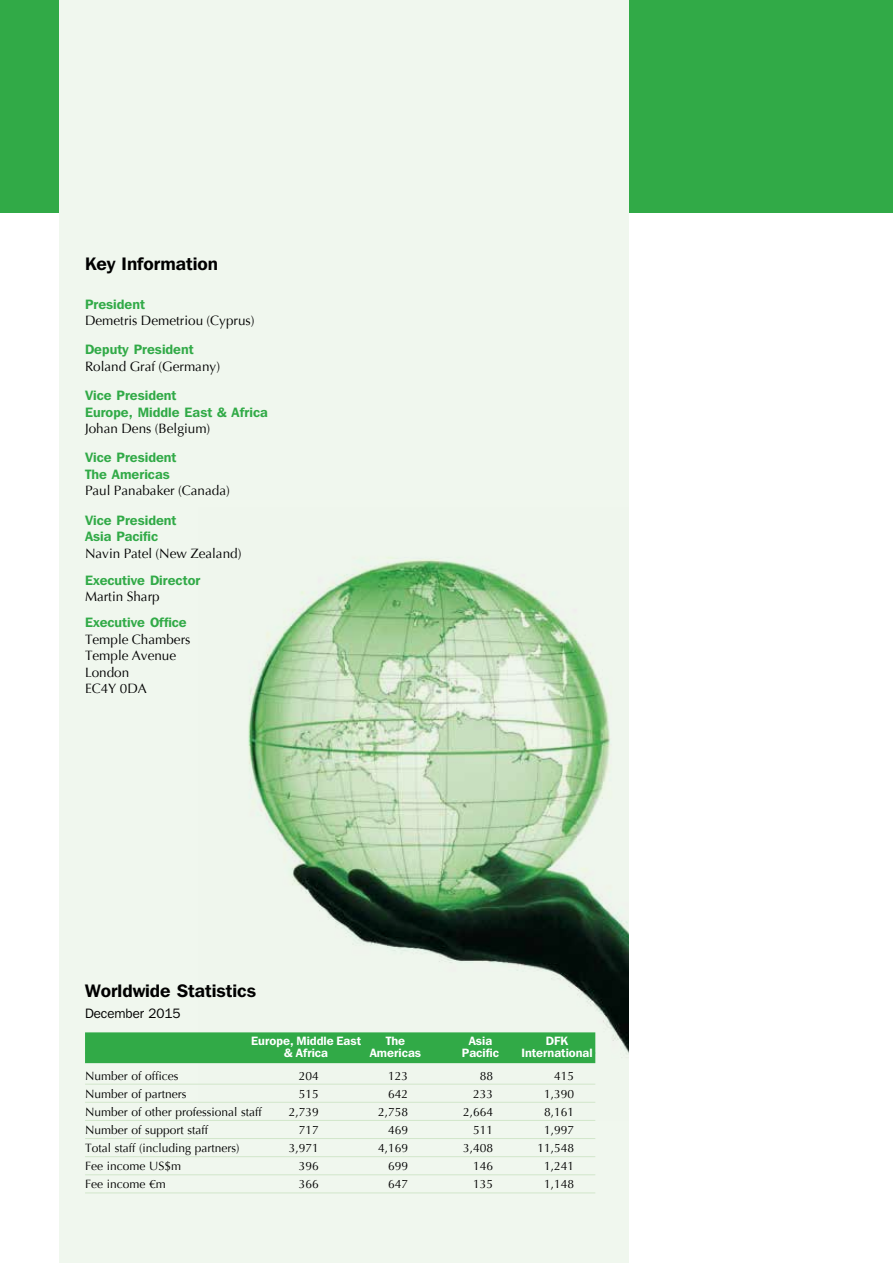
<style>
.page{position:relative;width:893px;height:1263px;background:#fff}
.page>*{position:absolute;margin:0;border:0;box-sizing:border-box;transform-origin:0 0}
.t1{font:600 18px "Franklin Gothic IT Cby BT";color:#000}
.t2{font:13.5px/16.5px "Optima";color:#000}
.t3{font:600 13.5px/16.5px "Franklin Gothic IT Cby BT";color:#31aa47}
.t4{font:13.5px "Franklin Gothic IT Cby BT";color:#000}
.t5{font:12px "Optima";color:#000}
.t6{font:600 12px "Franklin Gothic IT Cby BT";color:#fff}
</style>
<div class="page">
<div style="left:0;top:0;width:893px;height:213px;background:#31aa47"></div>
<div style="left:60px;top:0;width:569px;height:1263px;background:#f0f7ee"></div>
<img style="left:198px;top:557px;width:431px;height:564px">
<div style="left:85px;top:1032px;width:510px;height:21px;background:#31aa47"></div>
<div style="left:85px;top:1053px;width:510px;height:10px;background:#31aa47"></div>
<hr style="left:85px;top:1084px;width:510px;height:1px;background:#d1e6ca">
<hr style="left:85px;top:1102px;width:510px;height:1px;background:#d1e6ca">
<hr style="left:85px;top:1120px;width:510px;height:1px;background:#d1e6ca">
<hr style="left:85px;top:1138px;width:510px;height:1px;background:#d1e6ca">
<hr style="left:85px;top:1156px;width:510px;height:1px;background:#d1e6ca">
<hr style="left:85px;top:1174px;width:510px;height:1px;background:#d1e6ca">
<hr style="left:85px;top:1192px;width:510px;height:1px;background:#d1e6ca">
<h1 class="t1" style="left:85px;top:252px;width:135px">Key Information</h1>
<p class="t3" style="left:85px;top:295px;width:61px">President</p>
<p class="t2" style="left:85px;top:312px;width:171px">Demetris Demetriou (Cyprus)</p>
<p class="t3" style="left:85px;top:341px;width:110px">Deputy President</p>
<p class="t2" style="left:85px;top:358px;width:137px">Roland Graf (Germany)</p>
<p class="t3" style="left:85px;top:387px;width:184px">Vice President<br>Europe, Middle East &amp; Africa</p>
<p class="t2" style="left:85px;top:420px;width:127px">Johan Dens (Belgium)</p>
<p class="t3" style="left:85px;top:449px;width:93px">Vice President<br>The Americas</p>
<p class="t2" style="left:85px;top:483px;width:146px">Paul Panabaker (Canada)</p>
<p class="t3" style="left:85px;top:511px;width:93px">Vice President<br>Asia Pacific</p>
<p class="t2" style="left:85px;top:545px;width:158px">Navin Patel (New Zealand)</p>
<p class="t3" style="left:85px;top:571px;width:117px">Executive Director</p>
<p class="t2" style="left:85px;top:588px;width:76px">Martin Sharp</p>
<p class="t3" style="left:85px;top:614px;width:103px">Executive Office</p>
<p class="t2" style="left:85px;top:631px;width:107px">Temple Chambers<br>Temple Avenue<br>London<br>EC4Y 0DA</p>
<h1 class="t1" style="left:85px;top:979px;width:173px">Worldwide Statistics</h1>
<p class="t4" style="left:85px;top:1005px;width:97px">December 2015</p>
<p class="t6" style="left:251px;top:1033px;width:111px">Europe, Middle East</p>
<p class="t6" style="left:386px;top:1033px;width:21px">The</p>
<p class="t6" style="left:469px;top:1033px;width:25px">Asia</p>
<p class="t6" style="left:546px;top:1033px;width:24px">DFK</p>
<p class="t6" style="left:284px;top:1045px;width:45px">&amp; Africa</p>
<p class="t6" style="left:370px;top:1045px;width:53px">Americas</p>
<p class="t6" style="left:462px;top:1045px;width:39px">Pacific</p>
<p class="t6" style="left:521px;top:1045px;width:73px">International</p>
<p class="t5" style="left:85px;top:1068px;width:95px">Number of offices</p>
<p class="t5" style="left:299px;top:1068px;width:22px">204</p>
<p class="t5" style="left:388px;top:1068px;width:22px">123</p>
<p class="t5" style="left:480px;top:1068px;width:15px">88</p>
<p class="t5" style="left:554px;top:1068px;width:22px">415</p>
<p class="t5" style="left:85px;top:1086px;width:103px">Number of partners</p>
<p class="t5" style="left:299px;top:1086px;width:22px">515</p>
<p class="t5" style="left:388px;top:1086px;width:22px">642</p>
<p class="t5" style="left:473px;top:1086px;width:22px">233</p>
<p class="t5" style="left:544px;top:1086px;width:32px">1,390</p>
<p class="t5" style="left:85px;top:1105px;width:178px">Number of other professional staff</p>
<p class="t5" style="left:289px;top:1105px;width:32px">2,739</p>
<p class="t5" style="left:378px;top:1105px;width:32px">2,758</p>
<p class="t5" style="left:463px;top:1105px;width:32px">2,664</p>
<p class="t5" style="left:544px;top:1105px;width:32px">8,161</p>
<p class="t5" style="left:85px;top:1123px;width:125px">Number of support staff</p>
<p class="t5" style="left:299px;top:1123px;width:22px">717</p>
<p class="t5" style="left:388px;top:1123px;width:22px">469</p>
<p class="t5" style="left:473px;top:1123px;width:22px">511</p>
<p class="t5" style="left:544px;top:1123px;width:32px">1,997</p>
<p class="t5" style="left:85px;top:1141px;width:156px">Total staff (including partners)</p>
<p class="t5" style="left:289px;top:1141px;width:32px">3,971</p>
<p class="t5" style="left:378px;top:1141px;width:32px">4,169</p>
<p class="t5" style="left:463px;top:1141px;width:32px">3,408</p>
<p class="t5" style="left:537px;top:1141px;width:38px">11,548</p>
<p class="t5" style="left:85px;top:1159px;width:98px">Fee income US$m</p>
<p class="t5" style="left:299px;top:1159px;width:22px">396</p>
<p class="t5" style="left:388px;top:1159px;width:22px">699</p>
<p class="t5" style="left:473px;top:1159px;width:22px">146</p>
<p class="t5" style="left:544px;top:1159px;width:32px">1,241</p>
<p class="t5" style="left:85px;top:1177px;width:82px">Fee income €m</p>
<p class="t5" style="left:299px;top:1177px;width:22px">366</p>
<p class="t5" style="left:388px;top:1177px;width:22px">647</p>
<p class="t5" style="left:473px;top:1177px;width:22px">135</p>
<p class="t5" style="left:544px;top:1177px;width:32px">1,148</p>
</div>
